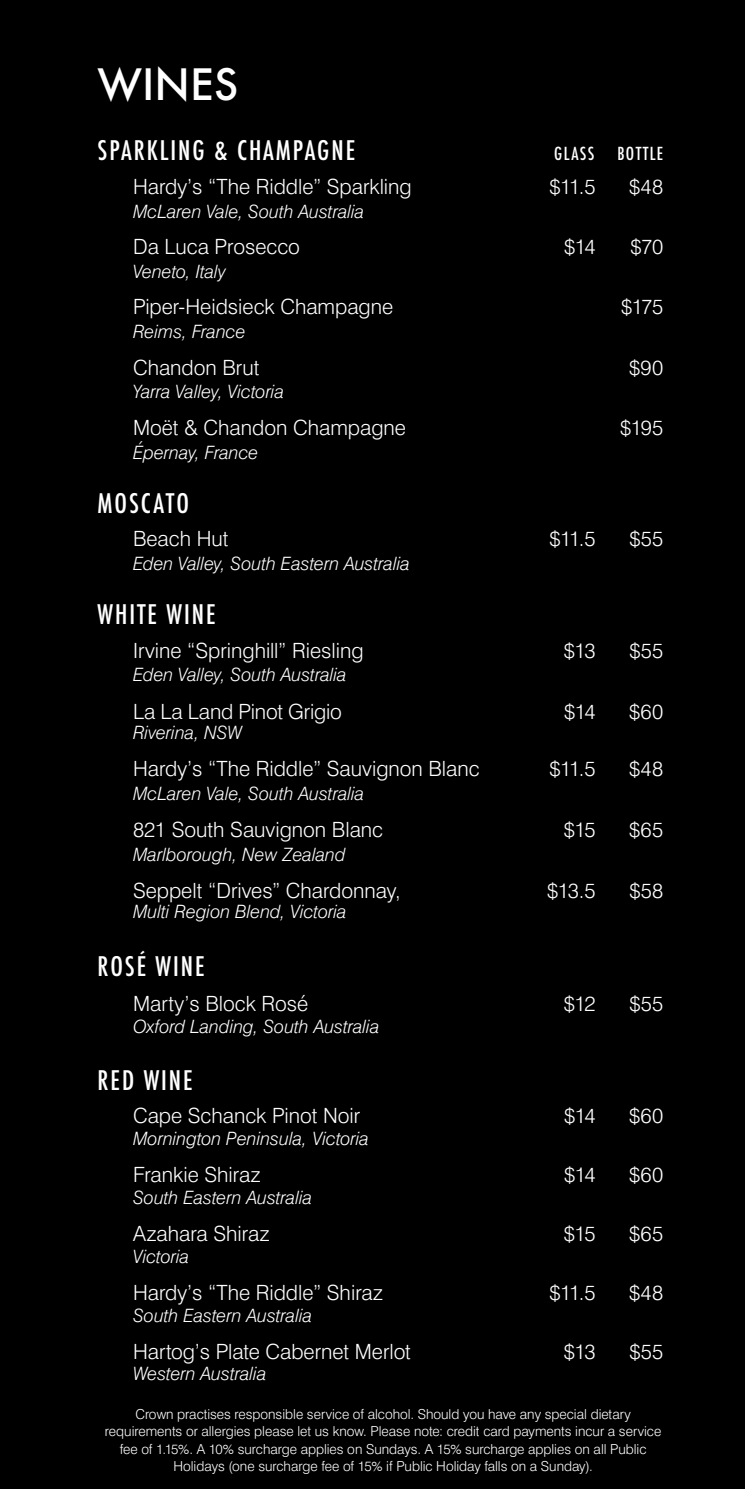
<style>
.page{position:relative;width:745px;height:1489px;background:#fff}
.page>*{position:absolute;margin:0;border:0;box-sizing:border-box;transform-origin:0 0}
.Main_Heading{font:500 42px "Futura";color:#fff}
.Drink_name{font:500 condensed 26.25px "Futura";letter-spacing:.075em;color:#fff}
.List_text{font:300 21px "Swiss 721 BT";color:#fff}
.List_text-2{font:italic 300 18.25px "Swiss 721 BT";color:#fff}
.Drink_name-2{font:500 condensed 17.5px "Futura";letter-spacing:.075em;color:#fff}
.t1{font:300 13.75px/17.5px "Swiss 721 BT";color:#fff;text-align:center}
</style>
<div class="page">
<div style="left:0;top:0;width:744px;height:1488px;background:#000"></div>
<p class="Main_Heading" style="left:97px;top:56px;width:142px">WINES</p>
<p class="Drink_name" style="left:97px;top:134px;width:259px">SPARKLING &amp; CHAMPAGNE</p>
<p class="Drink_name-2" style="left:554px;top:142px;width:42px">GLASS</p>
<p class="Drink_name-2" style="left:617px;top:142px;width:47px">BOTTLE</p>
<p class="List_text" style="left:133px;top:174px;width:280px">Hardy’s “The Riddle” Sparkling</p>
<p class="List_text" style="left:549px;top:174px;width:48px">$11.5</p>
<p class="List_text" style="left:628px;top:174px;width:36px">$48</p>
<p class="List_text-2" style="left:133px;top:200px;width:233px">McLaren Vale, South Australia</p>
<p class="List_text" style="left:133px;top:234px;width:168px">Da Luca Prosecco</p>
<p class="List_text" style="left:563px;top:234px;width:33px">$14</p>
<p class="List_text" style="left:630px;top:234px;width:34px">$70</p>
<p class="List_text-2" style="left:133px;top:260px;width:94px">Veneto, Italy</p>
<p class="List_text" style="left:133px;top:294px;width:261px">Piper-Heidsieck Champagne</p>
<p class="List_text" style="left:620px;top:294px;width:44px">$175</p>
<p class="List_text-2" style="left:133px;top:320px;width:114px">Reims, France</p>
<p class="List_text" style="left:133px;top:354px;width:128px">Chandon Brut</p>
<p class="List_text" style="left:628px;top:354px;width:36px">$90</p>
<p class="List_text-2" style="left:133px;top:381px;width:152px">Yarra Valley, Victoria</p>
<p class="List_text" style="left:133px;top:415px;width:274px">Moët &amp; Chandon Champagne</p>
<p class="List_text" style="left:619px;top:415px;width:45px">$195</p>
<p class="List_text-2" style="left:133px;top:441px;width:127px">Épernay, France</p>
<p class="Drink_name" style="left:97px;top:486px;width:93px">MOSCATO</p>
<p class="List_text" style="left:133px;top:526px;width:97px">Beach Hut</p>
<p class="List_text" style="left:549px;top:526px;width:48px">$11.5</p>
<p class="List_text" style="left:629px;top:526px;width:35px">$55</p>
<p class="List_text-2" style="left:133px;top:552px;width:278px">Eden Valley, South Eastern Australia</p>
<p class="Drink_name" style="left:97px;top:597px;width:119px">WHITE WINE</p>
<p class="List_text" style="left:133px;top:637px;width:232px">Irvine “Springhill” Riesling</p>
<p class="List_text" style="left:563px;top:637px;width:33px">$13</p>
<p class="List_text" style="left:629px;top:637px;width:35px">$55</p>
<p class="List_text-2" style="left:133px;top:663px;width:215px">Eden Valley, South Australia</p>
<p class="List_text" style="left:133px;top:698px;width:210px">La La Land Pinot Grigio</p>
<p class="List_text" style="left:563px;top:698px;width:33px">$14</p>
<p class="List_text" style="left:628px;top:698px;width:36px">$60</p>
<p class="List_text-2" style="left:133px;top:721px;width:111px">Riverina, NSW</p>
<p class="List_text" style="left:133px;top:755px;width:348px">Hardy’s “The Riddle” Sauvignon Blanc</p>
<p class="List_text" style="left:549px;top:755px;width:48px">$11.5</p>
<p class="List_text" style="left:628px;top:755px;width:36px">$48</p>
<p class="List_text-2" style="left:133px;top:782px;width:233px">McLaren Vale, South Australia</p>
<p class="List_text" style="left:133px;top:816px;width:251px">821 South Sauvignon Blanc</p>
<p class="List_text" style="left:563px;top:816px;width:33px">$15</p>
<p class="List_text" style="left:628px;top:816px;width:35px">$65</p>
<p class="List_text-2" style="left:133px;top:843px;width:214px">Marlborough, New Zealand</p>
<p class="List_text" style="left:133px;top:877px;width:269px">Seppelt “Drives” Chardonnay,</p>
<p class="List_text" style="left:546px;top:877px;width:50px">$13.5</p>
<p class="List_text" style="left:629px;top:877px;width:35px">$58</p>
<p class="List_text-2" style="left:133px;top:900px;width:215px">Multi Region Blend, Victoria</p>
<p class="Drink_name" style="left:97px;top:949px;width:108px">ROSÉ WINE</p>
<p class="List_text" style="left:133px;top:990px;width:177px">Marty’s Block Rosé</p>
<p class="List_text" style="left:563px;top:990px;width:33px">$12</p>
<p class="List_text" style="left:629px;top:990px;width:35px">$55</p>
<p class="List_text-2" style="left:133px;top:1015px;width:248px">Oxford Landing, South Australia</p>
<p class="Drink_name" style="left:97px;top:1063px;width:97px">RED WINE</p>
<p class="List_text" style="left:133px;top:1102px;width:229px">Cape Schanck Pinot Noir</p>
<p class="List_text" style="left:563px;top:1102px;width:33px">$14</p>
<p class="List_text" style="left:628px;top:1102px;width:36px">$60</p>
<p class="List_text-2" style="left:133px;top:1127px;width:237px">Mornington Peninsula, Victoria</p>
<p class="List_text" style="left:133px;top:1161px;width:129px">Frankie Shiraz</p>
<p class="List_text" style="left:563px;top:1161px;width:33px">$14</p>
<p class="List_text" style="left:628px;top:1161px;width:36px">$60</p>
<p class="List_text-2" style="left:133px;top:1185px;width:181px">South Eastern Australia</p>
<p class="List_text" style="left:133px;top:1220px;width:138px">Azahara Shiraz</p>
<p class="List_text" style="left:563px;top:1220px;width:33px">$15</p>
<p class="List_text" style="left:628px;top:1220px;width:35px">$65</p>
<p class="List_text-2" style="left:133px;top:1245px;width:58px">Victoria</p>
<p class="List_text" style="left:133px;top:1279px;width:251px">Hardy’s “The Riddle” Shiraz</p>
<p class="List_text" style="left:549px;top:1279px;width:48px">$11.5</p>
<p class="List_text" style="left:628px;top:1279px;width:36px">$48</p>
<p class="List_text-2" style="left:133px;top:1303px;width:181px">South Eastern Australia</p>
<p class="List_text" style="left:133px;top:1338px;width:279px">Hartog’s Plate Cabernet Merlot</p>
<p class="List_text" style="left:563px;top:1338px;width:33px">$13</p>
<p class="List_text" style="left:629px;top:1338px;width:35px">$55</p>
<p class="List_text-2" style="left:133px;top:1362px;width:135px">Western Australia</p>
<p class="t1" style="left:105px;top:1404px;width:557px">Crown practises responsible service of alcohol. Should you have any special dietary requirements or allergies please let us know. Please note: credit card payments incur a service fee of 1.15%. A 10% surcharge applies on Sundays. A 15% surcharge applies on all Public Holidays (one surcharge fee of 15% if Public Holiday falls on a Sunday).</p>
</div>
